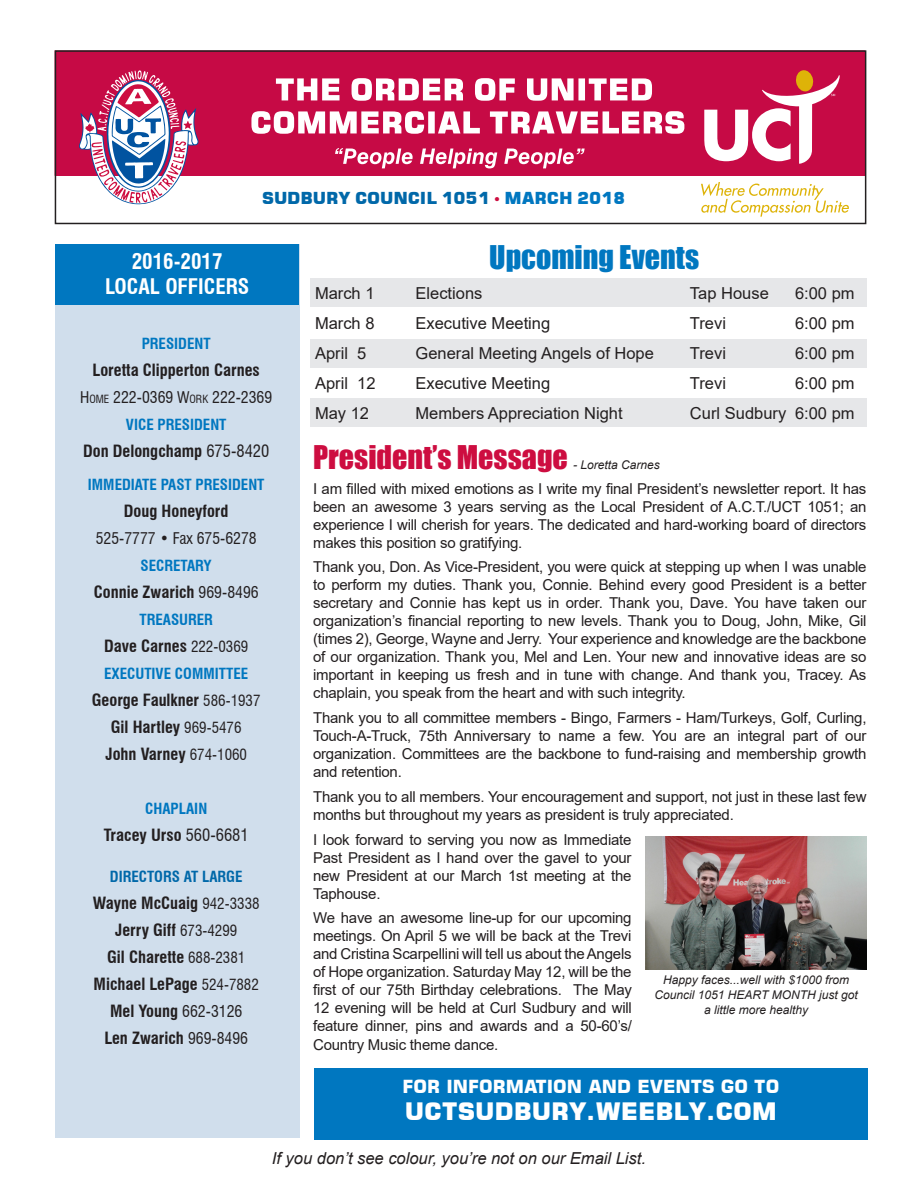
<style>
.page{position:relative;width:918px;height:1188px;background:#fff}
.page>*{position:absolute;margin:0;border:0;box-sizing:border-box;transform-origin:0 0}
.Headline{font:30px "Impact";color:#cd0d40}
.Headline-2{font:30px "Impact";color:#0077c0}
.Headline-3{font:24px "Square 721 Blk";color:#fff}
.Headline-4{font:700 condensed 21px "Swiss 721 BT";color:#fff}
.Headline-5{font:700 18px "Square 721 BT";color:#fff}
.Headline-6{font:700 condensed 16.5px "Swiss 721 BT";color:#231f20}
.Headline-7{font:16.5px "Arial";color:#231f20}
.Headline-8{font:italic 16.5px "Arial";color:#231f20}
.t1{font:16.5px "Square 721 Blk";color:#0068a9}
.Headline-9{font:condensed 15.75px "Swiss 721 BT";color:#231f20}
.Headline-10{font:15px/18px "Arial";letter-spacing:-.015em;color:#231f20;text-align:justify}
.Headline-11{font:700 condensed 15px "Swiss 721 BT";color:#0077c0}
.Headline-12{font:700 condensed 15px "Swiss 721 BT";color:#0068a9}
.Headline-13{font:italic 12px "Arial";color:#231f20}
.s1{color:#cd0d40}
.s2{color:#0077c0}
.s3{font-size:10.95px}
.s4{font-weight:400}
.s5{font-weight:400;font-size:15.75px}
.s6{font-weight:400;font-size:15px}
</style>
<div class="page">
<div style="left:55px;top:51px;width:810px;height:124px;background:#c60a45"></div>
<svg style="left:78px;top:70px;width:121px;height:134px"></svg>
<svg style="left:276px;top:78px;width:376px;height:23px"></svg>
<svg style="left:251px;top:111px;width:433px;height:23px"></svg>
<div style="left:55px;top:50px;width:811px;height:174px;border:2px solid #231f20"></div>
<svg style="left:335px;top:148px;width:250px;height:20px"></svg>
<svg style="left:704px;top:70px;width:136px;height:94px"></svg>
<svg style="left:701px;top:182px;width:148px;height:35px"></svg>
<div style="left:314px;top:1068px;width:554px;height:72px;background:#0077c0"></div>
<div style="left:55px;top:245px;width:244px;height:893px;background:#d0deec"></div>
<div style="left:55px;top:245px;width:243px;height:60px;background:#0077c0"></div>
<div style="left:310px;top:278px;width:557px;height:29px;background:#e6e7e9"></div>
<div style="left:310px;top:339px;width:557px;height:29px;background:#e6e7e9"></div>
<div style="left:310px;top:398px;width:557px;height:29px;background:#e6e7e9"></div>
<img style="left:645px;top:837px;width:222px;height:132px">
<p class="t1" style="left:262px;top:188px;width:365px">SUDBURY COUNCIL 1051 <span class="s1">•</span> <span class="s2">MARCH 2018</span></p>
<p class="Headline-4" style="left:132px;top:249px;width:92px">2016-2017</p>
<p class="Headline-4" style="left:105px;top:274px;width:146px">Local Officers</p>
<p class="Headline-11" style="left:142px;top:334px;width:70px">President</p>
<p class="Headline-6" style="left:93px;top:360px;width:169px">Loretta Clipperton Carnes</p>
<p class="Headline-9" style="left:80px;top:387px;width:194px">H<span class="s3">OME</span> 222-0369 W<span class="s3">ORK</span> 222-2369</p>
<p class="Headline-11" style="left:126px;top:415px;width:102px">vice president</p>
<p class="Headline-6" style="left:83px;top:441px;width:188px">Don Delongchamp <span class="s4">675-8420</span></p>
<p class="Headline-11" style="left:88px;top:476px;width:178px">Immediate Past President</p>
<p class="Headline-6" style="left:124px;top:501px;width:106px">Doug Honeyford</p>
<p class="Headline-9" style="left:96px;top:529px;width:163px">525-7777 • FAX 675-6278</p>
<p class="Headline-11" style="left:141px;top:557px;width:73px">Secretary</p>
<p class="Headline-6" style="left:94px;top:582px;width:166px">Connie Zwarich <span class="s5">969-8496</span></p>
<p class="Headline-11" style="left:140px;top:611px;width:75px">Treasurer</p>
<p class="Headline-6" style="left:104px;top:636px;width:146px">Dave Carnes <span class="s6">222-0369</span></p>
<p class="Headline-11" style="left:104px;top:665px;width:146px">executive committee</p>
<p class="Headline-6" style="left:92px;top:690px;width:170px">George Faulkner <span class="s6">586-1937</span></p>
<p class="Headline-6" style="left:111px;top:717px;width:132px">Gil Hartley <span class="s6">969-5476</span></p>
<p class="Headline-6" style="left:105px;top:744px;width:143px">John Varney <span class="s6">674-1060</span></p>
<p class="Headline-11" style="left:145px;top:800px;width:64px">Chaplain</p>
<p class="Headline-6" style="left:104px;top:825px;width:146px">Tracey Urso <span class="s4">560-6681</span></p>
<p class="Headline-12" style="left:110px;top:867px;width:9px">DIRECTORS</p>
<p class="Headline-12" style="left:184px;top:867px;width:59px">AT LARGE</p>
<p class="Headline-6" style="left:93px;top:893px;width:168px">Wayne McCuaig <span class="s6">942-3338</span></p>
<p class="Headline-6" style="left:115px;top:920px;width:124px">Jerry Giff <span class="s6">673-4299</span></p>
<p class="Headline-6" style="left:107px;top:947px;width:140px">Gil Charette <span class="s6">688-2381</span></p>
<p class="Headline-6" style="left:94px;top:974px;width:167px">Michael LePage <span class="s6">524-7882</span></p>
<p class="Headline-6" style="left:110px;top:1001px;width:134px">Mel Young <span class="s5">662-3126</span></p>
<p class="Headline-6" style="left:104px;top:1028px;width:145px">Len Zwarich <span class="s5">969-8496</span></p>
<p class="Headline-2" style="left:489px;top:234px;width:211px">Upcoming Events</p>
<p class="Headline-7" style="left:315px;top:281px;width:61px">March 1</p>
<p class="Headline-7" style="left:416px;top:281px;width:68px">Elections</p>
<p class="Headline-7" style="left:690px;top:281px;width:80px">Tap House</p>
<p class="Headline-7" style="left:795px;top:281px;width:61px">6:00 pm</p>
<p class="Headline-7" style="left:315px;top:311px;width:61px">March 8</p>
<p class="Headline-7" style="left:416px;top:311px;width:136px">Executive Meeting</p>
<p class="Headline-7" style="left:690px;top:311px;width:38px">Trevi</p>
<p class="Headline-7" style="left:795px;top:311px;width:61px">6:00 pm</p>
<p class="Headline-7" style="left:315px;top:341px;width:53px">April 5</p>
<p class="Headline-7" style="left:416px;top:341px;width:240px">General Meeting Angels of Hope</p>
<p class="Headline-7" style="left:690px;top:341px;width:38px">Trevi</p>
<p class="Headline-7" style="left:795px;top:341px;width:61px">6:00 pm</p>
<p class="Headline-7" style="left:315px;top:371px;width:62px">April 12</p>
<p class="Headline-7" style="left:416px;top:371px;width:136px">Executive Meeting</p>
<p class="Headline-7" style="left:690px;top:371px;width:38px">Trevi</p>
<p class="Headline-7" style="left:795px;top:371px;width:61px">6:00 pm</p>
<p class="Headline-7" style="left:315px;top:401px;width:56px">May 12</p>
<p class="Headline-7" style="left:416px;top:401px;width:209px">Members Appreciation Night</p>
<p class="Headline-7" style="left:690px;top:401px;width:166px">Curl Sudbury 6:00 pm</p>
<p class="Headline" style="left:313px;top:434px;width:256px">President’s Message</p>
<p class="Headline-13" style="left:573px;top:457px;width:88px">- Loretta Carnes</p>
<p class="Headline-10" style="left:313px;top:479px;width:555px">I am filled with mixed emotions as I write my final President’s newsletter report. It has been an awesome 3 years serving as the Local President of A.C.T./UCT 1051; an experience I will cherish for years. The dedicated and hard-working board of directors makes this position so gratifying.</p>
<p class="Headline-10" style="left:313px;top:558px;width:555px">Thank you, Don. As Vice-President, you were quick at stepping up when I was unable to perform my duties. Thank you, Connie. Behind every good President is a better secretary and Connie has kept us in order. Thank you, Dave. You have taken our organization’s financial reporting to new levels. Thank you to Doug, John, Mike, Gil (times 2), George, Wayne and Jerry. Your experience and knowledge are the backbone of our organization. Thank you, Mel and Len. Your new and innovative ideas are so important in keeping us fresh and in tune with change. And thank you, Tracey. As chaplain, you speak from the heart and with such integrity.</p>
<p class="Headline-10" style="left:313px;top:709px;width:555px">Thank you to all committee members - Bingo, Farmers - Ham/Turkeys, Golf, Curling, Touch-A-Truck, 75th Anniversary to name a few. You are an integral part of our organization. Committees are the backbone to fund-raising and membership growth and retention.</p>
<p class="Headline-10" style="left:313px;top:788px;width:555px">Thank you to all members. Your encouragement and support, not just in these last few months but throughout my years as president is truly appreciated.</p>
<p class="Headline-10" style="left:313px;top:830px;width:320px">I look forward to serving you now as Immediate Past President as I hand over the gavel to your new President at our March 1st meeting at the Taphouse.</p>
<p class="Headline-10" style="left:313px;top:909px;width:320px">We have an awesome line-up for our upcoming meetings. On April 5 we will be back at the Trevi and Cristina Scarpellini will tell us about the Angels of Hope organization. Saturday May 12, will be the first of our 75th Birthday celebrations. The May 12 evening will be held at Curl Sudbury and will feature dinner, pins and awards and a 50-60’s/ Country Music theme dance.</p>
<p class="Headline-13" style="left:663px;top:972px;width:188px">Happy faces...well with $1000 from</p>
<p class="Headline-13" style="left:655px;top:987px;width:205px">Council 1051 HEART MONTH just got</p>
<p class="Headline-13" style="left:704px;top:1002px;width:106px">a little more healthy</p>
<p class="Headline-5" style="left:403px;top:1075px;width:378px">FOR INFORMATION AND EVENTS GO TO</p>
<p class="Headline-3" style="left:405px;top:1096px;width:373px">UCTSUDBURY.WEEBLY.COM</p>
<p class="Headline-8" style="left:272px;top:1147px;width:376px">If you don’t see colour, you’re not on our Email List.</p>
</div>
